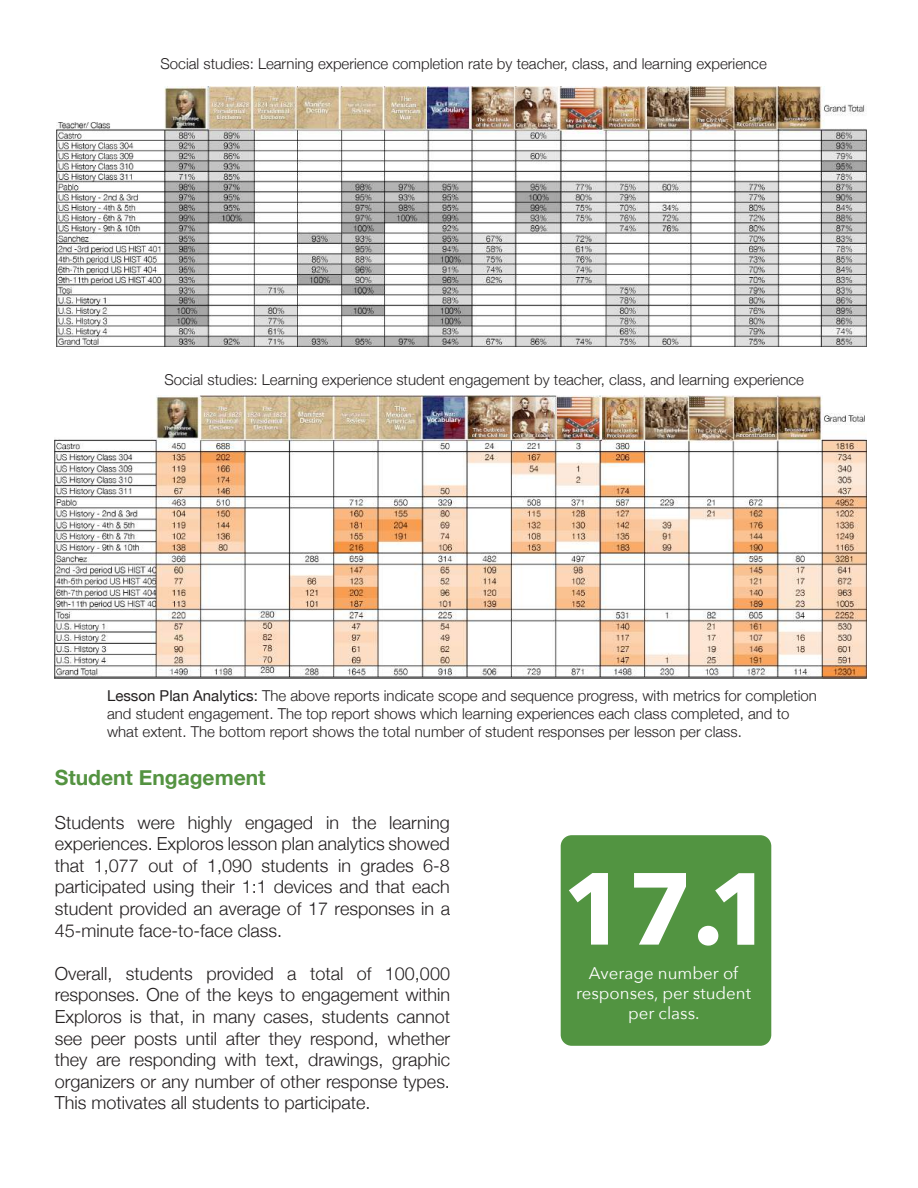
<style>
.page{position:relative;width:918px;height:1188px;background:#fff}
.page>*{position:absolute;margin:0;border:0;box-sizing:border-box;transform-origin:0 0}
.t1{font:700 101.1px "Avenir Next";color:#fff}
.t2{font:700 21px "Helvetica Neue";color:#549341}
.t3{font:300 18px/21.6px "Helvetica Neue";color:#231f20;text-align:justify}
.t4{font:16.8px/20.2px "Avenir Next";color:#fff;text-align:center}
.t5{font:300 15px/18px "Helvetica Neue";color:#231f20}
.s1{font-weight:400}
</style>
<div class="page">
<div style="left:561px;top:835px;width:210px;height:211px;background:#529441;border-radius:11px"></div>
<img style="left:56px;top:86px;width:810px;height:261px">
<img style="left:54px;top:395px;width:812px;height:284px">
<p class="t5" style="left:160px;top:53px;width:608px">Social studies: Learning experience completion rate by teacher, class, and learning experience</p>
<p class="t5" style="left:164px;top:369px;width:641px">Social studies: Learning experience student engagement by teacher, class, and learning experience</p>
<p class="t5" style="left:107px;top:686px;width:711px"><span class="s1">Lesson Plan Analytics:</span> The above reports indicate scope and sequence progress, with metrics for completion and student engagement. The top report shows which learning experiences each class completed, and to what extent. The bottom report shows the total number of student responses per lesson per class.</p>
<p class="t2" style="left:55px;top:762px;width:212px">Student Engagement</p>
<p class="t3" style="left:55px;top:810px;width:397px">Students were highly engaged in the learning experiences. Exploros lesson plan analytics showed that 1,077 out of 1,090 students in grades 6-8 participated using their 1:1 devices and that each student provided an average of 17 responses in a 45-minute face-to-face class.</p>
<p class="t3" style="left:55px;top:961px;width:397px">Overall, students provided a total of 100,000 responses. One of the keys to engagement within Exploros is that, in many cases, students cannot see peer posts until after they respond, whether they are responding with text, drawings, graphic organizers or any number of other response types.<br>This motivates all students to participate.</p>
<h1 class="t1" style="left:562px;top:822px;width:213px">17.1</h1>
<p class="t4" style="left:576px;top:962px;width:177px">Average number of responses, per student per class.</p>
</div>
